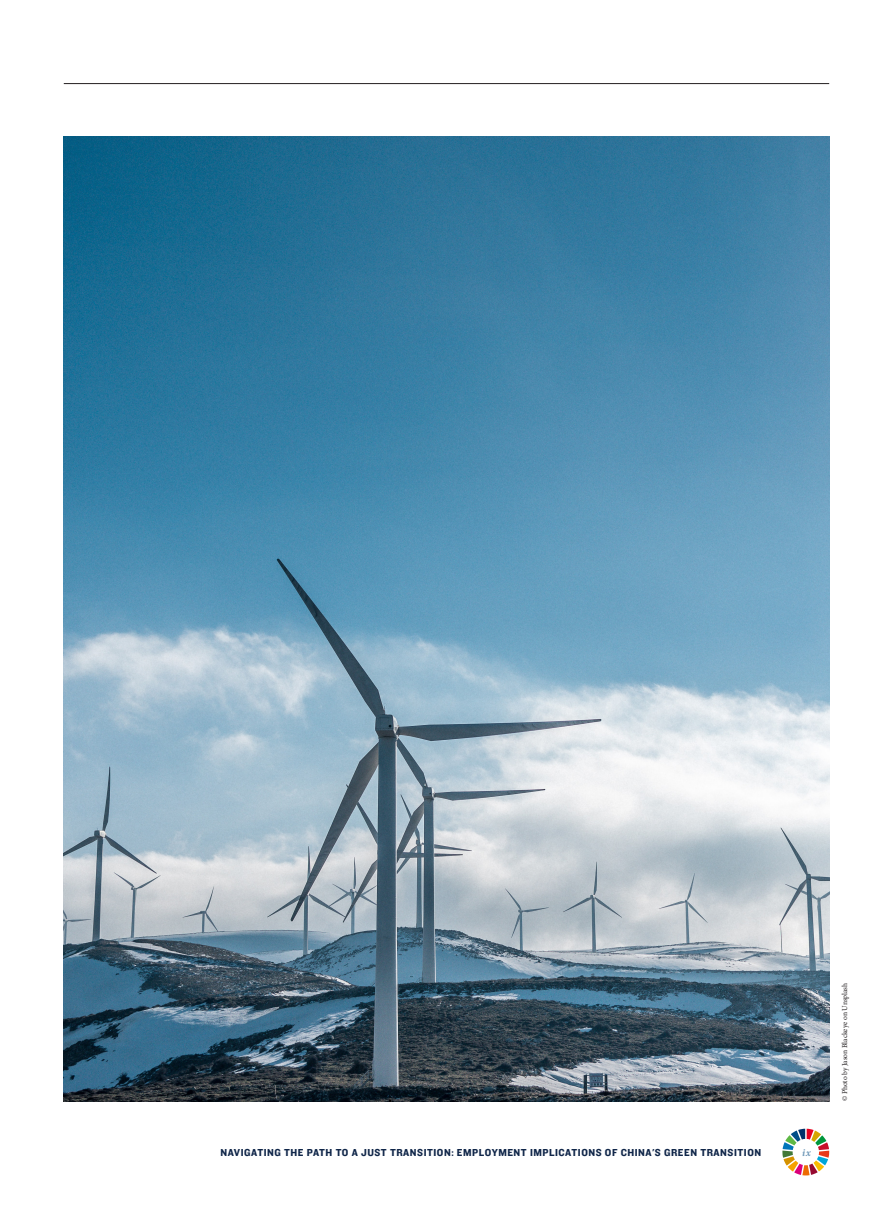
<style>
.page{position:relative;width:893px;height:1212px;background:#fff}
.page>*{position:absolute;margin:0;border:0;box-sizing:border-box;transform-origin:0 0}
.t1{font:10.5px "Knockout 51 Middleweight";letter-spacing:.05em;color:#102649}
.t2{font:italic 700 10.5px "Minion Pro";color:#6e97b7}
.版权{font:7.5px "Minion Pro";letter-spacing:-.005em;color:#231f20}
</style>
<div class="page">
<hr style="left:64px;top:83px;width:765px;height:1px;background:#231f20">
<svg style="left:782px;top:1129px;width:47px;height:46px"></svg>
<img style="left:64px;top:136px;width:765px;height:965px">
<p class="t1" style="left:220px;top:1145px;width:542px">NAVIGATING THE PATH TO A JUST TRANSITION: EMPLOYMENT IMPLICATIONS OF CHINA'S GREEN TRANSITION</p>
<p class="t2" style="left:802px;top:1144px;width:10px">ix</p>
<p class="版权" style="left:840px;top:1101px;width:120px;rotate:-90deg">© Photo by Jason Blackeye on Unsplash</p>
</div>
